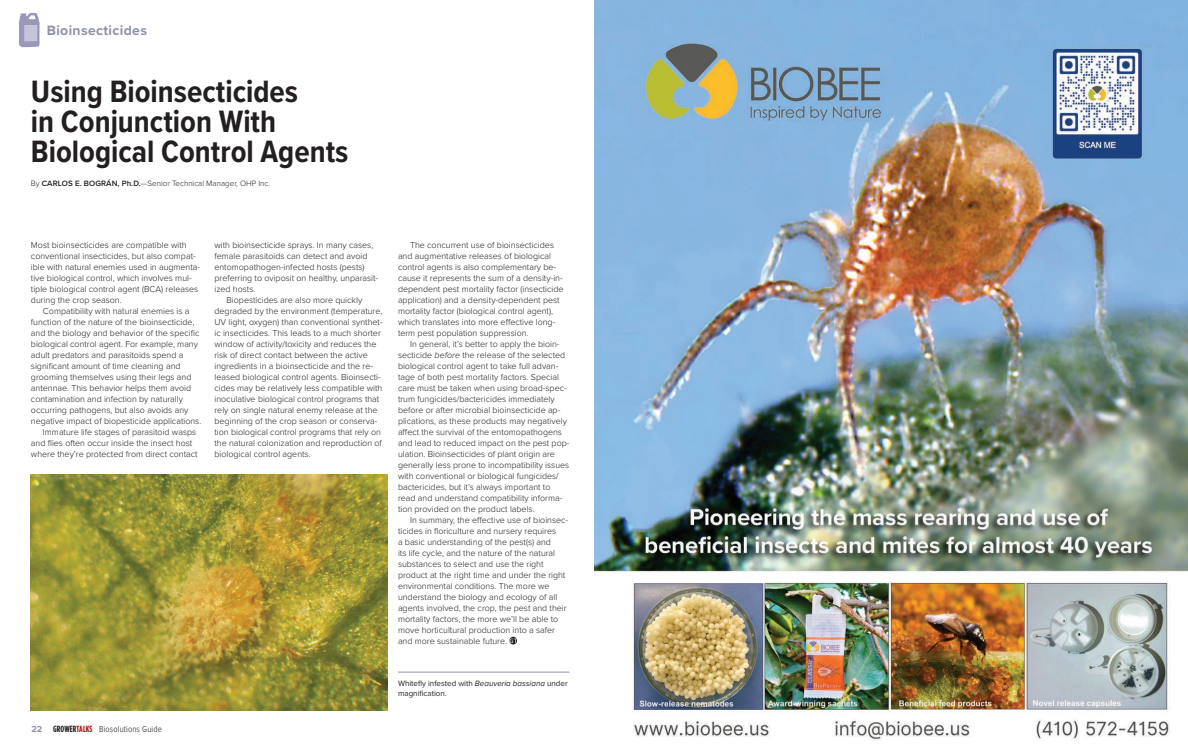
<style>
.page{position:relative;width:1188px;height:756px;background:#fff}
.page>*{position:absolute;margin:0;border:0;box-sizing:border-box;transform-origin:0 0}
.t1{font:700 32px/30px "Proxima Nova Cond";color:#231f20}
.t2{font:700 14px "Proxima Nova";letter-spacing:.025em;color:#8f91aa}
.t3{font:300 9px "Proxima Nova Cond";letter-spacing:.015em;color:#231f20}
.t4{font:300 8.9px/11px "Proxima Nova";color:#231f20}
.t5{font:8px/9.6px "Proxima Nova";color:#231f20}
.t6{font:300 8px "Proxima Nova";color:#231f20}
.s1{font-weight:600}
.s2{font-family:"Proxima Nova";font-weight:700;color:#8f91aa}
.s3{font-family:"Gotham Condensed";font-weight:700}
.s4{font-family:"Gotham Condensed";font-weight:700;color:#bb1018}
.s5{font-style:italic}
</style>
<div class="page">
<img style="left:594px;top:0;width:594px;height:740px">
<hr style="left:398px;top:672px;width:172px;height:1px;background:#8f91aa">
<svg style="left:509px;top:637px;width:8px;height:8px"></svg>
<img style="left:31px;top:474px;width:356px;height:237px">
<svg style="left:19px;top:13px;width:21px;height:34px"></svg>
<h2 class="t2" style="left:47px;top:20px;width:102px">Bioinsecticides</h2>
<h1 class="t1" style="left:31px;top:76px;width:319px">Using Bioinsecticides<br>in Conjunction With<br>Biological Control Agents</h1>
<p class="t6" style="left:31px;top:178px;width:241px">By <span class="s1">CARLOS E. BOGRÁN, Ph.D.</span>—Senior Technical Manager, OHP Inc.</p>
<p class="t4" style="left:31px;top:239px;width:171px">Most bioinsecticides are compatible with conventional insecticides, but also compat&shy;ible with natural enemies used in augmenta&shy;tive biological control, which involves mul&shy;tiple biological control agent (BCA) releases during the crop season.</p>
<p class="t4" style="left:43px;top:305px;width:148px">Compatibility with natural enemies is a</p>
<p class="t4" style="left:31px;top:316px;width:165px">function of the nature of the bioinsecticide,</p>
<p class="t4" style="left:31px;top:327px;width:170px">and the biology and behavior of the specific</p>
<p class="t4" style="left:31px;top:338px;width:169px">biological control agent. For example, many</p>
<p class="t4" style="left:31px;top:349px;width:154px">adult predators and parasitoids spend a</p>
<p class="t4" style="left:31px;top:360px;width:151px">significant amount of time cleaning and</p>
<p class="t4" style="left:31px;top:371px;width:162px">grooming themselves using their legs and</p>
<p class="t4" style="left:31px;top:382px;width:162px">antennae. This behavior helps them avoid</p>
<p class="t4" style="left:31px;top:393px;width:154px">contamination and infection by naturally</p>
<p class="t4" style="left:31px;top:404px;width:159px">occurring pathogens, but also avoids any</p>
<p class="t4" style="left:31px;top:415px;width:172px">negative impact of biopesticide applications.</p>
<p class="t4" style="left:43px;top:426px;width:155px">Immature life stages of parasitoid wasps</p>
<p class="t4" style="left:31px;top:437px;width:163px">and flies often occur inside the insect host</p>
<p class="t4" style="left:31px;top:448px;width:168px">where they’re protected from direct contact</p>
<p class="t4" style="left:214px;top:239px;width:160px">with bioinsecticide sprays. In many cases,</p>
<p class="t4" style="left:214px;top:250px;width:155px">female parasitoids can detect and avoid</p>
<p class="t4" style="left:214px;top:261px;width:152px">entomopathogen-infected hosts (pests)</p>
<p class="t4" style="left:214px;top:272px;width:165px">preferring to oviposit on healthy, unparasit-</p>
<p class="t4" style="left:214px;top:283px;width:42px">ized hosts.</p>
<p class="t4" style="left:227px;top:294px;width:137px">Biopesticides are also more quickly</p>
<p class="t4" style="left:214px;top:305px;width:169px">degraded by the environment (temperature,</p>
<p class="t4" style="left:214px;top:316px;width:170px">UV light, oxygen) than conventional synthet-</p>
<p class="t4" style="left:214px;top:327px;width:168px">ic insecticides. This leads to a much shorter</p>
<p class="t4" style="left:214px;top:338px;width:163px">window of activity/toxicity and reduces the</p>
<p class="t4" style="left:214px;top:349px;width:155px">risk of direct contact between the active</p>
<p class="t4" style="left:214px;top:360px;width:160px">ingredients in a bioinsecticide and the re-</p>
<p class="t4" style="left:214px;top:371px;width:168px">leased biological control agents. Bioinsecti-</p>
<p class="t4" style="left:214px;top:382px;width:169px">cides may be relatively less compatible with</p>
<p class="t4" style="left:214px;top:393px;width:166px">inoculative biological control programs that</p>
<p class="t4" style="left:214px;top:404px;width:165px">rely on single natural enemy release at the</p>
<p class="t4" style="left:214px;top:415px;width:164px">beginning of the crop season or conserva-</p>
<p class="t4" style="left:214px;top:426px;width:168px">tion biological control programs that rely on</p>
<p class="t4" style="left:214px;top:437px;width:169px">the natural colonization and reproduction of</p>
<p class="t4" style="left:214px;top:448px;width:98px">biological control agents.</p>
<p class="t3" style="left:32px;top:722px;width:132px"><span class="s2">22</span> <span class="s3">GROWER</span><span class="s4">TALKS</span> Biosolutions Guide</p>
<p class="t4" style="left:398px;top:239px;width:167px;text-indent:12px">The concurrent use of bioinsecticides and augmentative releases of biological control agents is also complementary be&shy;cause it represents the sum of a density-in&shy;dependent pest mortality factor (insecticide application) and a density-dependent pest mortality factor (biological control agent), which translates into more effective long&shy;term pest population suppression.</p>
<p class="t4" style="left:398px;top:338px;width:173px;text-indent:12px">In general, it’s better to apply the bioin&shy;secticide <span class="s5">before</span> the release of the selected biological control agent to take full advan&shy;tage of both pest mortality factors. Special care must be taken when using broad-spec&shy;trum fungicides/bactericides immediately before or after microbial bioinsecticide ap&shy;plications, as these products may negatively affect the survival of the entomopathogens and lead to reduced impact on the pest pop&shy;ulation. Bioinsecticides of plant origin are generally less prone to incompatibility issues with conventional or biological fungicides/ bactericides, but it’s always important to read and understand compatibility informa&shy;tion provided on the product labels.</p>
<p class="t4" style="left:398px;top:514px;width:172px;text-indent:12px">In summary, the effective use of bioinsec&shy;ticides in floriculture and nursery requires<br>a basic understanding of the pest(s) and<br>its life cycle, and the nature of the natural substances to select and use the right product at the right time and under the right environmental conditions. The more we understand the biology and ecology of all agents involved, the crop, the pest and their mortality factors, the more we’ll be able to move horticultural production into a safer and more sustainable future.</p>
<p class="t5" style="left:398px;top:678px;width:171px">Whitefly infested with <span class="s5">Beauveria bassiana</span> under magnification.</p>
</div>
